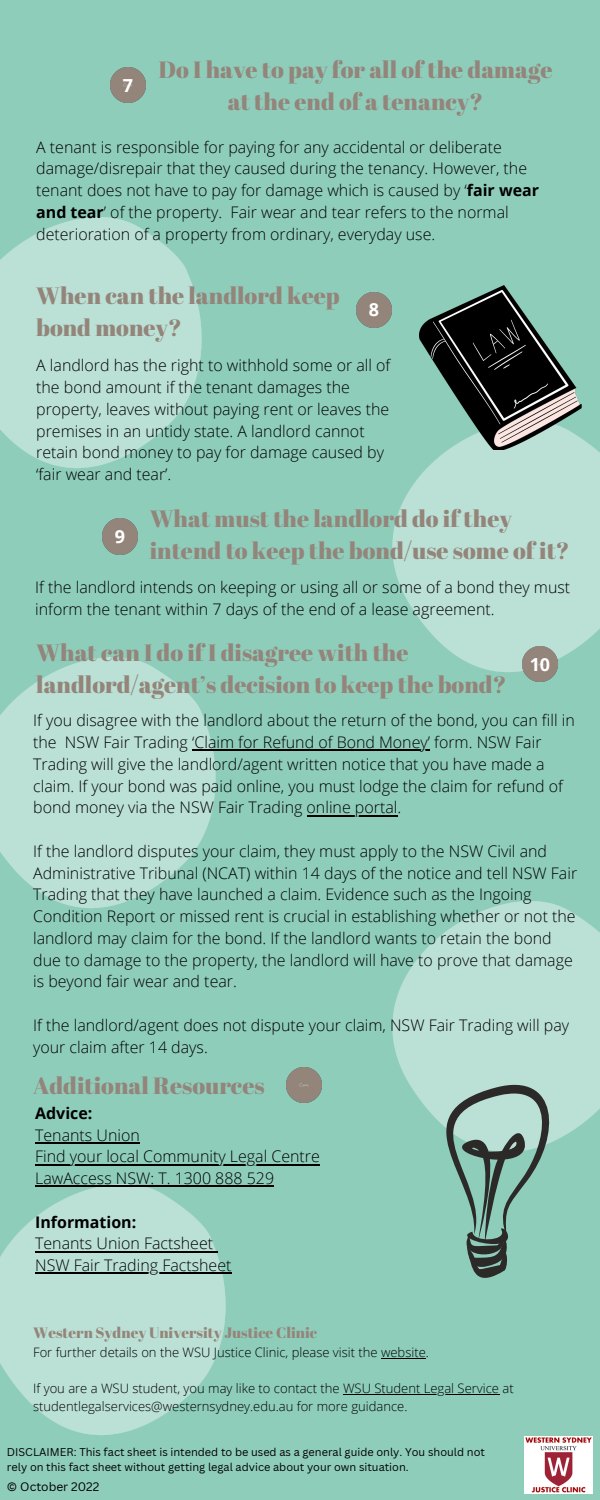
<style>
.page{position:relative;width:600px;height:1500px;background:#8fcdbb}
.page>*{position:absolute;margin:0;border:0;box-sizing:border-box;transform-origin:0 0}
.t1{font:23.5px/32.2px "Abril Fatface";color:#94857b}
.t2{font:700 18px "Open Sans";color:#fff}
.t3{font:300 16px/21.8px "Open Sans";color:#000}
.t4{font:700 16px "Open Sans";color:#000}
.t5{font:15px "Abril Fatface";color:#94857b}
.t6{font:300 13px/18px "Open Sans";color:#000}
.t7{font:12px "Canva Sans";color:#000}
.t8{font:11px/15px "Canva Sans";color:#000}
.s1{font-weight:700}
</style>
<div class="page">
<img style="left:0;top:217px;width:202px;height:251px">
<img style="left:392px;top:440px;width:208px;height:232px">
<img style="left:0;top:657px;width:227px;height:251px">
<img style="left:392px;top:901px;width:208px;height:236px">
<img style="left:0;top:1165px;width:237px;height:270px">
<hr style="left:192px;top:750px;width:238px;height:1px;background:#000">
<hr style="left:307px;top:815px;width:90px;height:1px;background:#000">
<hr style="left:35px;top:1142px;width:105px;height:2px;background:#000">
<hr style="left:35px;top:1164px;width:285px;height:1px;background:#000">
<hr style="left:35px;top:1186px;width:239px;height:1px;background:#000">
<hr style="left:35px;top:1251px;width:178px;height:1px;background:#000">
<hr style="left:35px;top:1273px;width:197px;height:1px;background:#000">
<img style="left:286px;top:1067px;width:35px;height:36px">
<img style="left:110px;top:68px;width:36px;height:35px">
<img style="left:356px;top:292px;width:36px;height:35px">
<img style="left:102px;top:519px;width:35px;height:35px">
<img style="left:522px;top:647px;width:36px;height:35px">
<img style="left:419px;top:286px;width:164px;height:163px">
<hr style="left:381px;top:1358px;width:45px;height:1px;background:#000">
<hr style="left:343px;top:1394px;width:156px;height:1px;background:#000">
<img style="left:524px;top:1436px;width:68px;height:58px">
<svg style="left:396px;top:1071px;width:166px;height:207px"></svg>
<p class="t2" style="left:123px;top:73px;width:12px">7</p>
<h1 class="t1" style="left:158px;top:53px;width:396px;text-align:center">Do I have to pay for all of the damage at the end of a tenancy?</h1>
<p class="t3" style="left:36px;top:135px;width:504px">A tenant is responsible for paying for any accidental or deliberate damage/disrepair that they caused during the tenancy. However, the tenant does not have to pay for damage which is caused by ‘<span class="s1">fair wear and tear</span>’ of the property. Fair wear and tear refers to the normal deterioration of a property from ordinary, everyday use.</p>
<h1 class="t1" style="left:36px;top:279px;width:305px">When can the landlord keep bond money?</h1>
<p class="t3" style="left:36px;top:354px;width:356px">A landlord has the right to withhold some or all of the bond amount if the tenant damages the property, leaves without paying rent or leaves the premises in an untidy state. A landlord cannot retain bond money to pay for damage caused by ‘fair wear and tear’.</p>
<p class="t2" style="left:369px;top:297px;width:12px">8</p>
<h1 class="t1" style="left:150px;top:501px;width:421px">What must the landlord do if they intend to keep the bond/use some of it?</h1>
<p class="t3" style="left:35px;top:576px;width:537px">If the landlord intends on keeping or using all or some of a bond they must inform the tenant within 7 days of the end of a lease agreement.</p>
<p class="t2" style="left:115px;top:524px;width:12px">9</p>
<h1 class="t1" style="left:36px;top:636px;width:472px">What can I do if I disagree with the landlord/agent’s decision to keep the bond?</h1>
<p class="t2" style="left:530px;top:651px;width:22px">10</p>
<p class="t3" style="left:33px;top:709px;width:543px">If you disagree with the landlord about the return of the bond, you can fill in the NSW Fair Trading ‘Claim for Refund of Bond Money’ form. NSW Fair Trading will give the landlord/agent written notice that you have made a claim. If your bond was paid online, you must lodge the claim for refund of bond money via the NSW Fair Trading online portal.</p>
<p class="t3" style="left:33px;top:840px;width:546px">If the landlord disputes your claim, they must apply to the NSW Civil and Administrative Tribunal (NCAT) within 14 days of the notice and tell NSW Fair Trading that they have launched a claim. Evidence such as the Ingoing Condition Report or missed rent is crucial in establishing whether or not the landlord may claim for the bond. If the landlord wants to retain the bond due to damage to the property, the landlord will have to prove that damage is beyond fair wear and tear.</p>
<p class="t3" style="left:33px;top:1014px;width:537px">If the landlord/agent does not dispute your claim, NSW Fair Trading will pay your claim after 14 days.</p>
<h1 class="t1" style="left:33px;top:1069px;width:233px">Additional Resources</h1>
<p class="t4" style="left:35px;top:1102px;width:59px">Advice:</p>
<p class="t3" style="left:35px;top:1123px;width:286px">Tenants Union<br>Find your local Community Legal Centre<br>LawAccess NSW: T. 1300 888 529</p>
<p class="t4" style="left:35px;top:1210px;width:103px">Information:</p>
<p class="t3" style="left:35px;top:1232px;width:198px">Tenants Union Factsheet<br>NSW Fair Trading Factsheet</p>
<p class="t5" style="left:33px;top:1322px;width:285px">Western Sydney University Justice Clinic</p>
<p class="t6" style="left:33px;top:1343px;width:397px">For further details on the WSU Justice Clinic, please visit the website.</p>
<p class="t6" style="left:33px;top:1379px;width:482px">If you are a WSU student, you may like to contact the WSU Student Legal Service at studentlegalservices@westernsydney.edu.au for more guidance.</p>
<p class="t8" style="left:7px;top:1445px;width:480px">DISCLAIMER: This fact sheet is intended to be used as a general guide only. You should not rely on this fact sheet without getting legal advice about your own situation.</p>
<p class="t7" style="left:7px;top:1479px;width:94px">© October 2022</p>
</div>
